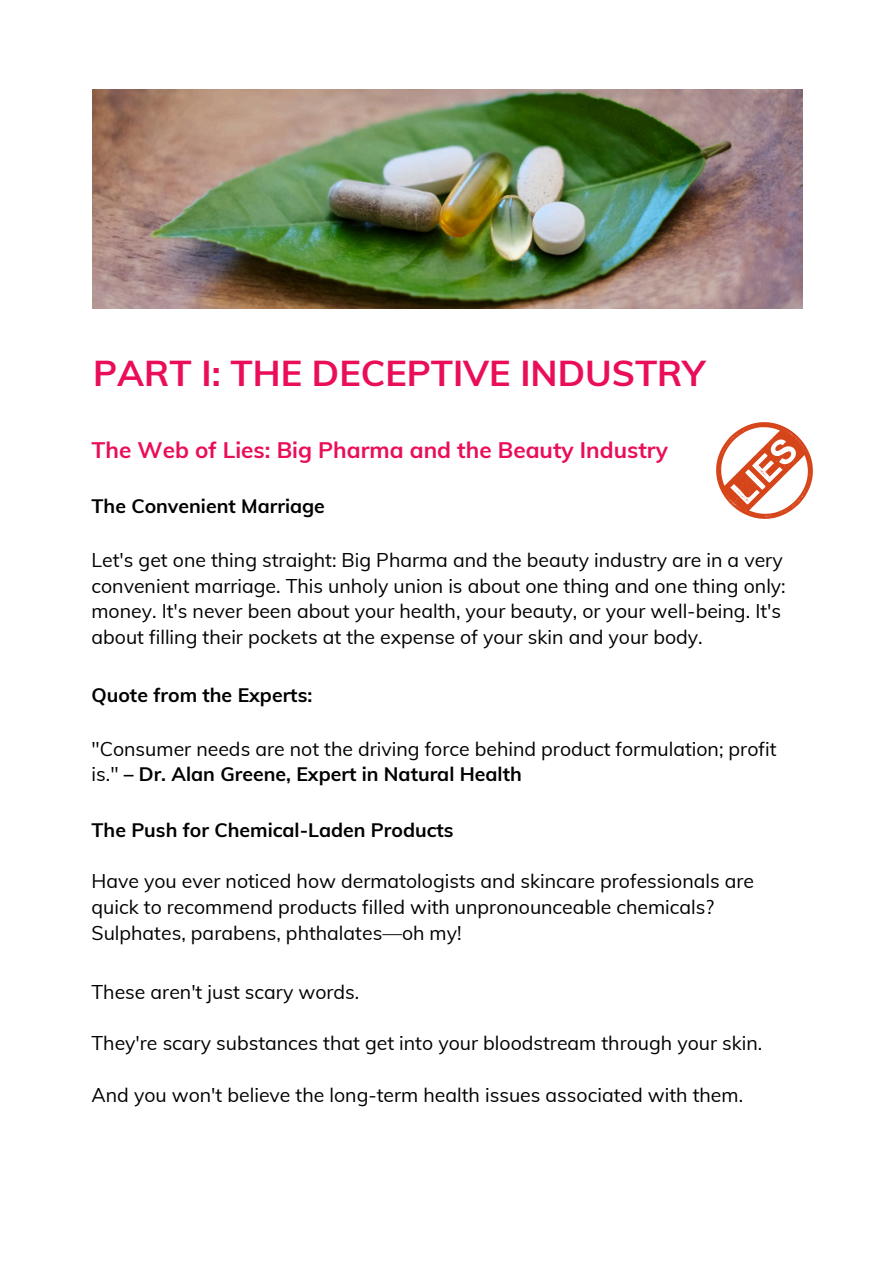
<style>
.page{position:relative;width:894px;height:1264px;background:#fff}
.page>*{position:absolute;margin:0;border:0;box-sizing:border-box;transform-origin:0 0}
.t1{font:700 36px "Muli";color:#ea0d5a}
.t2{font:700 22.5px "Muli";color:#ea0d5a}
.t3{font:19.5px/25.8px "Muli";color:#000}
.t4{font:700 19.5px "Muli";color:#000}
.s1{font-weight:700}
</style>
<div class="page">
<img style="left:92px;top:89px;width:710px;height:220px">
<svg style="left:716px;top:422px;width:96px;height:97px"></svg>
<h1 class="t1" style="left:93px;top:350px;width:613px">PART I: THE DECEPTIVE INDUSTRY</h1>
<h2 class="t2" style="left:91px;top:435px;width:577px">The Web of Lies: Big Pharma and the Beauty Industry</h2>
<h3 class="t4" style="left:91px;top:493px;width:235px">The Convenient Marriage</h3>
<p class="t3" style="left:91px;top:546px;width:695px">Let's get one thing straight: Big Pharma and the beauty industry are in a very convenient marriage. This unholy union is about one thing and one thing only: money. It's never been about your health, your beauty, or your well-being. It's about filling their pockets at the expense of your skin and your body.</p>
<p class="t4" style="left:91px;top:682px;width:222px">Quote from the Experts:</p>
<h3 class="t3" style="left:91px;top:735px;width:686px">"Consumer needs are not the driving force behind product formulation; profit is." <span class="s1">– Dr. Alan Greene, Expert in Natural Health</span></h3>
<p class="t4" style="left:91px;top:817px;width:363px">The Push for Chemical-Laden Products</p>
<h3 class="t3" style="left:91px;top:868px;width:664px">Have you ever noticed how dermatologists and skincare professionals are quick to recommend products filled with unpronounceable chemicals?<br>Sulphates, parabens, phthalates—oh my!</h3>
<p class="t3" style="left:91px;top:978px;width:269px">These aren't just scary words.</p>
<p class="t3" style="left:91px;top:1030px;width:672px">They're scary substances that get into your bloodstream through your skin.</p>
<p class="t3" style="left:91px;top:1081px;width:653px">And you won't believe the long-term health issues associated with them.</p>
</div>
